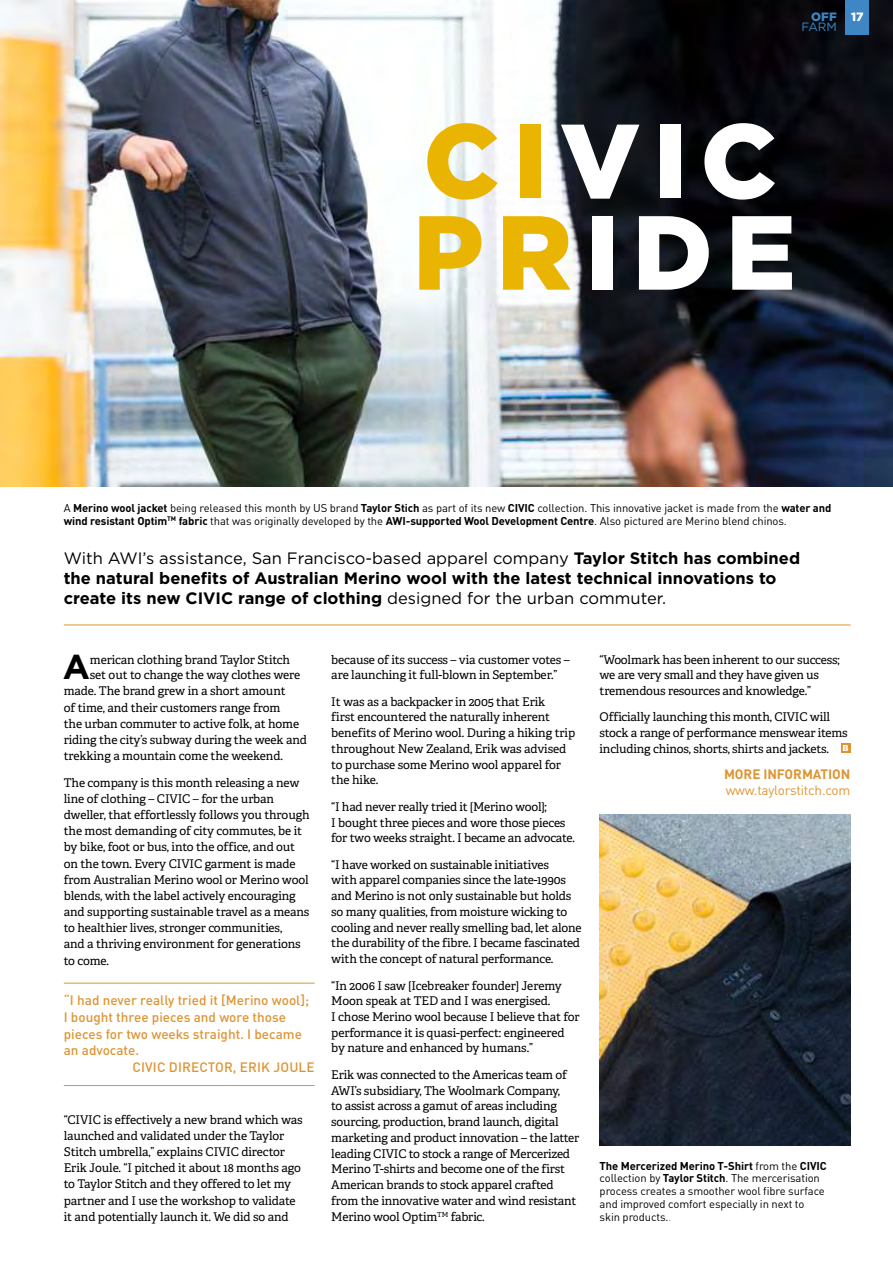
<style>
.page{position:relative;width:893px;height:1263px;background:#fff}
.page>*{position:absolute;margin:0;border:0;box-sizing:border-box;transform-origin:0 0}
.t1{font:900 105px "Gotham";letter-spacing:.125em;color:#fff}
.t2{font:700 34.5px "Gotham";color:#000}
.t3{font:700 16.5px/19.5px "Gotham";color:#000}
.t4{font:500 13.5px "DINOT";color:#dd9534}
.t5{font:13.5px "DINOT";letter-spacing:-.015em;color:#dd9534}
.t6{font:700 13.5px "DINOT";letter-spacing:-.005em;color:#dd9534}
.t7{font:12px/15.8px "Adelle";letter-spacing:-.015em;color:#000}
.t8{font:12px "Gotham";color:#3e87c4}
.t9{font:900 12px "Gotham";color:#3e87c4}
.t10{font:900 12px "Gotham";color:#fff}
.t11{font:11.25px/12.8px "DINOT";letter-spacing:-.01em;color:#000}
.s1{color:#e9b402}
.s2{font-weight:700}
.s3{font-weight:400}
.s4{color:#b480a6}
</style>
<div class="page">
<img style="left:1px;top:0;width:892px;height:486px">
<div style="left:845px;top:0;width:24px;height:34px;background:#3e87c4"></div>
<hr style="left:64px;top:983px;width:251px;height:1px;background:#dd9534">
<hr style="left:64px;top:1085px;width:251px;height:1px;background:#dd9534">
<hr style="left:64px;top:625px;width:787px;height:1px;background:#dd9534">
<img style="left:600px;top:814px;width:250px;height:331px">
<svg style="left:841px;top:743px;width:9px;height:10px"></svg>
<svg style="left:843px;top:745px;width:5px;height:6px"></svg>
<p class="t9" style="left:811px;top:10px;width:27px">OFF</p>
<p class="t8" style="left:802px;top:19px;width:37px">FARM</p>
<p class="t10" style="left:851px;top:10px;width:14px">17</p>
<h1 class="t1" style="left:423px;top:100px;width:355px"><span class="s1">CI</span>VIC</h1>
<h1 class="t1" style="left:413px;top:192px;width:384px"><span class="s1">PR</span>IDE</h1>
<p class="t11" style="left:64px;top:502px;width:769px">A <span class="s2">Merino wool jacket</span> being released this month by US brand <span class="s2">Taylor Stich</span> as part of its new <span class="s2">CIVIC</span> collection. This innovative jacket is made from the <span class="s2">water and wind resistant Optim</span><sup>TM</sup> <span class="s2">fabric</span> that was originally developed by the <span class="s2">AWI-supported Wool Development Centre</span>. Also pictured are Merino blend chinos.</p>
<p class="t3" style="left:64px;top:549px;width:738px"><span class="s3">With AWI’s assistance, San Francisco-based apparel company</span> Taylor Stitch has combined the natural benefits of Australian Merino wool with the latest technical innovations to create its new CIVIC range of clothing <span class="s3">designed for the urban commuter.</span></p>
<h2 class="t2" style="left:63px;top:644px;width:29px">A</h2>
<p class="t7" style="left:90px;top:651px;width:202px">merican clothing brand Taylor Stitch</p>
<p class="t7" style="left:90px;top:667px;width:212px">set out to change the way clothes were</p>
<p class="t7" style="left:64px;top:683px;width:223px">made. The brand grew in a short amount</p>
<p class="t7" style="left:64px;top:699px;width:218px">of time, and their customers range from</p>
<p class="t7" style="left:64px;top:715px;width:237px">the urban commuter to active folk, at home</p>
<p class="t7" style="left:64px;top:731px;width:245px">riding the city’s subway during the week and</p>
<p class="t7" style="left:64px;top:747px;width:221px">trekking a mountain come the weekend.</p>
<p class="t7" style="left:64px;top:774px;width:247px;line-height:16.2px">The company is this month releasing a new line of clothing – CIVIC – for the urban dweller, that effortlessly follows you through the most demanding of city commutes, be it by bike, foot or bus, into the office, and out on the town. Every CIVIC garment is made from Australian Merino wool or Merino wool blends, with the label actively encouraging and supporting sustainable travel as a means to healthier lives, stronger communities,<br>and a thriving environment for generations to come.</p>
<p class="t4" style="left:64px;top:991px;width:247px">“I had never really tried it [Merino wool];</p>
<p class="t4" style="left:64px;top:1008px;width:224px">I bought three pieces and wore those</p>
<p class="t4" style="left:64px;top:1025px;width:240px">pieces for two weeks straight. I became</p>
<p class="t4" style="left:64px;top:1042px;width:77px">an advocate.</p>
<p class="t4" style="left:132px;top:1059px;width:184px">CIVIC DIRECTOR, ERIK JOULE</p>
<p class="t7" style="left:64px;top:1111px;width:240px;line-height:16.2px">“CIVIC is effectively a new brand which was launched and validated under the Taylor Stitch umbrella,” explains CIVIC director Erik Joule. “I pitched it about 18 months ago to Taylor Stitch and they offered to let my partner and I use the workshop to validate it and potentially launch it. We did so and</p>
<p class="t7" style="left:331px;top:651px;width:240px">because of its success – via customer votes – are launching it full-blown in September.”</p>
<p class="t7" style="left:331px;top:693px;width:245px">It was as a backpacker in 2005 that Erik<br>first encountered the naturally inherent benefits of Merino wool. During a hiking trip throughout New Zealand, Erik was advised to purchase some Merino wool apparel for the hike.</p>
<p class="t7" style="left:331px;top:798px;width:245px">“I had never really tried it [Merino wool];<br>I bought three pieces and wore those pieces for two weeks straight. I became an advocate.</p>
<p class="t7" style="left:331px;top:856px;width:252px">“I have worked on sustainable initiatives<br>with apparel companies since the late-1990s and Merino is not only sustainable but holds so many qualities, from moisture wicking to cooling and never really smelling bad, let alone the durability of the fibre. I became fascinated with the concept of natural performance.</p>
<p class="t7" style="left:331px;top:977px;width:250px">“In 2006 I saw [Icebreaker founder] Jeremy Moon speak at TED and I was energised.<br>I chose Merino wool because I believe that for performance it is quasi-perfect: engineered by nature and enhanced by humans.”</p>
<p class="t7" style="left:331px;top:1066px;width:249px">Erik was connected to the Americas team of AWI’s subsidiary, The Woolmark Company,<br>to assist across a gamut of areas including sourcing, production, brand launch, digital marketing and product innovation – the latter leading CIVIC to stock a range of Mercerized Merino T-shirts and become one of the first American brands to stock apparel crafted from the innovative water and wind resistant Merino wool Optim<sup>TM</sup> fabric.</p>
<p class="t7" style="left:600px;top:651px;width:241px">“Woolmark has been inherent to our success; we are very small and they have given us tremendous resources and knowledge.”</p>
<p class="t7" style="left:600px;top:709px;width:250px">Officially launching this month, CIVIC will stock a range of performance menswear items including chinos, shorts, shirts and jackets.</p>
<p class="t6" style="left:724px;top:765px;width:128px">MORE INFORMATION</p>
<p class="t5" style="left:726px;top:782px;width:126px">www.taylorstitch.com</p>
<p class="t11" style="left:600px;top:1159px;width:229px"><span class="s2">The Mercerized Merino T-Shirt</span> from the <span class="s2">CIVIC </span>collection by <span class="s2">Taylor Stitch</span>. The mercerisation process creates a smoother wool fibre surface and improved comfort especially in next to skin products.<span class="s4">.</span></p>
</div>
